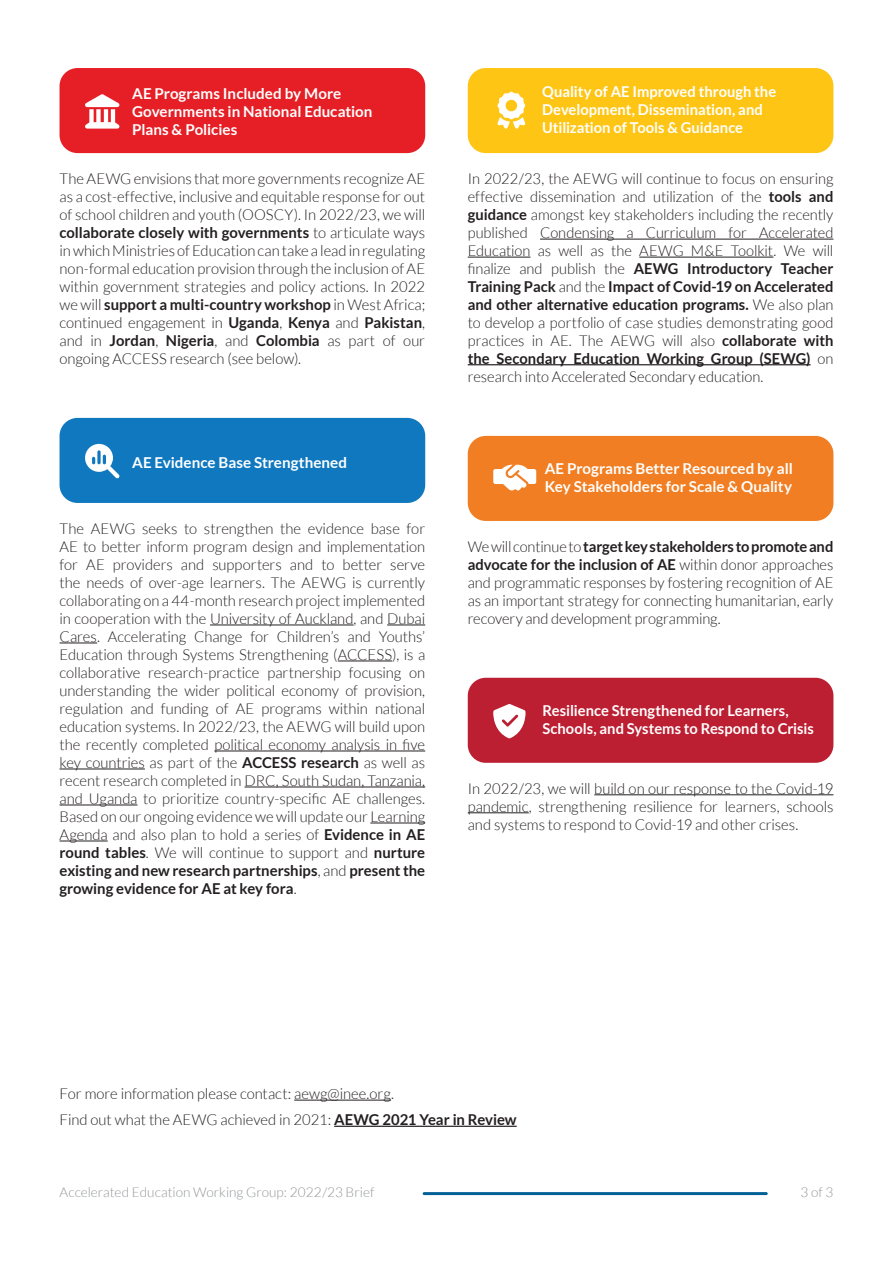
<style>
.page{position:relative;width:893px;height:1263px;background:#fff}
.page>*{position:absolute;margin:0;border:0;box-sizing:border-box;transform-origin:0 0}
.INEE_Paragraph{font:300 15px/18px "Lato";letter-spacing:-.005em;color:#231f20;text-align:justify}
.INEE_HEADER_LEVEL3{font:700 15px/18px "Lato";color:#fff}
.t1{font:300 13.5px "Lato";color:#939598}
.s1{font-weight:700}
</style>
<div class="page">
<hr style="left:423px;top:1192px;width:345px;height:3px;background:#016096">
<hr style="left:210px;top:625px;width:144px;height:1px;background:#231f20">
<hr style="left:387px;top:625px;width:38px;height:1px;background:#231f20">
<hr style="left:60px;top:643px;width:37px;height:1px;background:#231f20">
<hr style="left:338px;top:661px;width:54px;height:1px;background:#231f20">
<hr style="left:214px;top:751px;width:211px;height:1px;background:#231f20">
<hr style="left:60px;top:769px;width:85px;height:1px;background:#231f20">
<hr style="left:244px;top:787px;width:181px;height:1px;background:#231f20">
<hr style="left:60px;top:805px;width:77px;height:1px;background:#231f20">
<hr style="left:370px;top:823px;width:55px;height:1px;background:#231f20">
<hr style="left:60px;top:841px;width:48px;height:1px;background:#231f20">
<div style="left:60px;top:68px;width:365px;height:85px;background:#e61e25;border-radius:18px"></div>
<svg style="left:85px;top:94px;width:35px;height:35px"></svg>
<div style="left:60px;top:418px;width:365px;height:85px;background:#1078bf;border-radius:18px"></div>
<svg style="left:85px;top:444px;width:35px;height:34px"></svg>
<hr style="left:540px;top:239px;width:293px;height:1px;background:#231f20">
<hr style="left:468px;top:257px;width:62px;height:1px;background:#231f20">
<hr style="left:639px;top:257px;width:134px;height:1px;background:#231f20">
<hr style="left:468px;top:364px;width:343px;height:1px;background:#231f20">
<hr style="left:594px;top:794px;width:239px;height:1px;background:#231f20">
<hr style="left:468px;top:812px;width:61px;height:1px;background:#231f20">
<div style="left:468px;top:68px;width:365px;height:85px;background:#fec514;border-radius:18px"></div>
<svg style="left:497px;top:92px;width:28px;height:37px"></svg>
<div style="left:468px;top:436px;width:365px;height:85px;background:#f17e22;border-radius:18px"></div>
<svg style="left:493px;top:465px;width:43px;height:26px"></svg>
<div style="left:468px;top:678px;width:365px;height:85px;background:#bc1e32;border-radius:18px"></div>
<svg style="left:493px;top:704px;width:33px;height:34px"></svg>
<hr style="left:294px;top:1100px;width:97px;height:1px;background:#231f20">
<hr style="left:334px;top:1126px;width:183px;height:1px;background:#231f20">
<p class="INEE_HEADER_LEVEL3" style="left:132px;top:84px;width:242px">AE Programs Included by More<br>Governments in National Education<br>Plans &amp; Policies</p>
<p class="INEE_Paragraph" style="left:60px;top:170px;width:367px">The AEWG envisions that more governments recognize AE as a cost-effective, inclusive and equitable response for out of school children and youth (OOSCY). In 2022/23, we will <span class="s1">collaborate closely with governments</span> to articulate ways in which Ministries of Education can take a lead in regulating non-formal education provision through the inclusion of AE within government strategies and policy actions. In 2022 we will <span class="s1">support a multi-country workshop</span> in West Africa; continued engagement in <span class="s1">Uganda</span>, <span class="s1">Kenya</span> and <span class="s1">Pakistan</span>, and in <span class="s1">Jordan</span>, <span class="s1">Nigeria</span>, and <span class="s1">Colombia</span> as part of our ongoing ACCESS research (see below).</p>
<p class="INEE_HEADER_LEVEL3" style="left:132px;top:453px;width:216px">AE Evidence Base Strengthened</p>
<p class="INEE_Paragraph" style="left:60px;top:519px;width:367px">The AEWG seeks to strengthen the evidence base for AE to better inform program design and implementation for AE providers and supporters and to better serve the needs of over-age learners. The AEWG is currently collaborating on a 44-month research project implemented in cooperation with the University of Auckland, and Dubai Cares. Accelerating Change for Children’s and Youths’ Education through Systems Strengthening (ACCESS), is a collaborative research-practice partnership focusing on understanding the wider political economy of provision, regulation and funding of AE programs within national education systems. In 2022/23, the AEWG will build upon the recently completed political economy analysis in five key countries as part of the <span class="s1">ACCESS research</span> as well as recent research completed in DRC, South Sudan, Tanzania, and Uganda to prioritize country-specific AE challenges.<br>Based on our ongoing evidence we will update our Learning Agenda and also plan to hold a series of <span class="s1">Evidence in AE round tables</span>. We will continue to support and <span class="s1">nurture existing and new research partnerships</span>, and <span class="s1">present the growing evidence for AE at key fora</span>.</p>
<p class="INEE_HEADER_LEVEL3" style="left:542px;top:82px;width:235px">Quality of AE Improved through the<br>Development, Dissemination, and<br>Utilization of Tools &amp; Guidance</p>
<p class="INEE_Paragraph" style="left:468px;top:170px;width:367px">In 2022/23, the AEWG will continue to focus on ensuring effective dissemination and utilization of the <span class="s1">tools and guidance</span> amongst key stakeholders including the recently published Condensing a Curriculum for Accelerated Education as well as the AEWG M&amp;E Toolkit. We will finalize and publish the <span class="s1">AEWG Introductory Teacher Training Pack</span> and the <span class="s1">Impact of Covid-19 on Accelerated and other alternative education programs.</span> We also plan to develop a portfolio of case studies demonstrating good practices in AE. The AEWG will also <span class="s1">collaborate with the Secondary Education Working Group (SEWG)</span> on research into Accelerated Secondary education.</p>
<p class="INEE_HEADER_LEVEL3" style="left:545px;top:459px;width:250px">AE Programs Better Resourced by all<br>Key Stakeholders for Scale &amp; Quality</p>
<p class="INEE_Paragraph" style="left:468px;top:537px;width:367px">We will continue to <span class="s1">target key stakeholders to promote and advocate for the inclusion of AE</span> within donor approaches and programmatic responses by fostering recognition of AE as an important strategy for connecting humanitarian, early recovery and development programming.</p>
<p class="INEE_HEADER_LEVEL3" style="left:542px;top:701px;width:273px">Resilience Strengthened for Learners,<br>Schools, and Systems to Respond to Crisis</p>
<p class="INEE_Paragraph" style="left:468px;top:779px;width:367px">In 2022/23, we will build on our response to the Covid-19 pandemic, strengthening resilience for learners, schools and systems to respond to Covid-19 and other crises.</p>
<p class="INEE_Paragraph" style="left:60px;top:1084px;width:336px">For more information please contact: aewg@inee.org.</p>
<p class="INEE_Paragraph" style="left:60px;top:1111px;width:459px">Find out what the AEWG achieved in 2021: <span class="s1">AEWG 2021 Year in Review</span></p>
<p class="t1" style="left:60px;top:1185px;width:316px">Accelerated Education Working Group: 2022/23 Brief</p>
<p class="t1" style="left:801px;top:1185px;width:34px">3 of 3</p>
</div>
